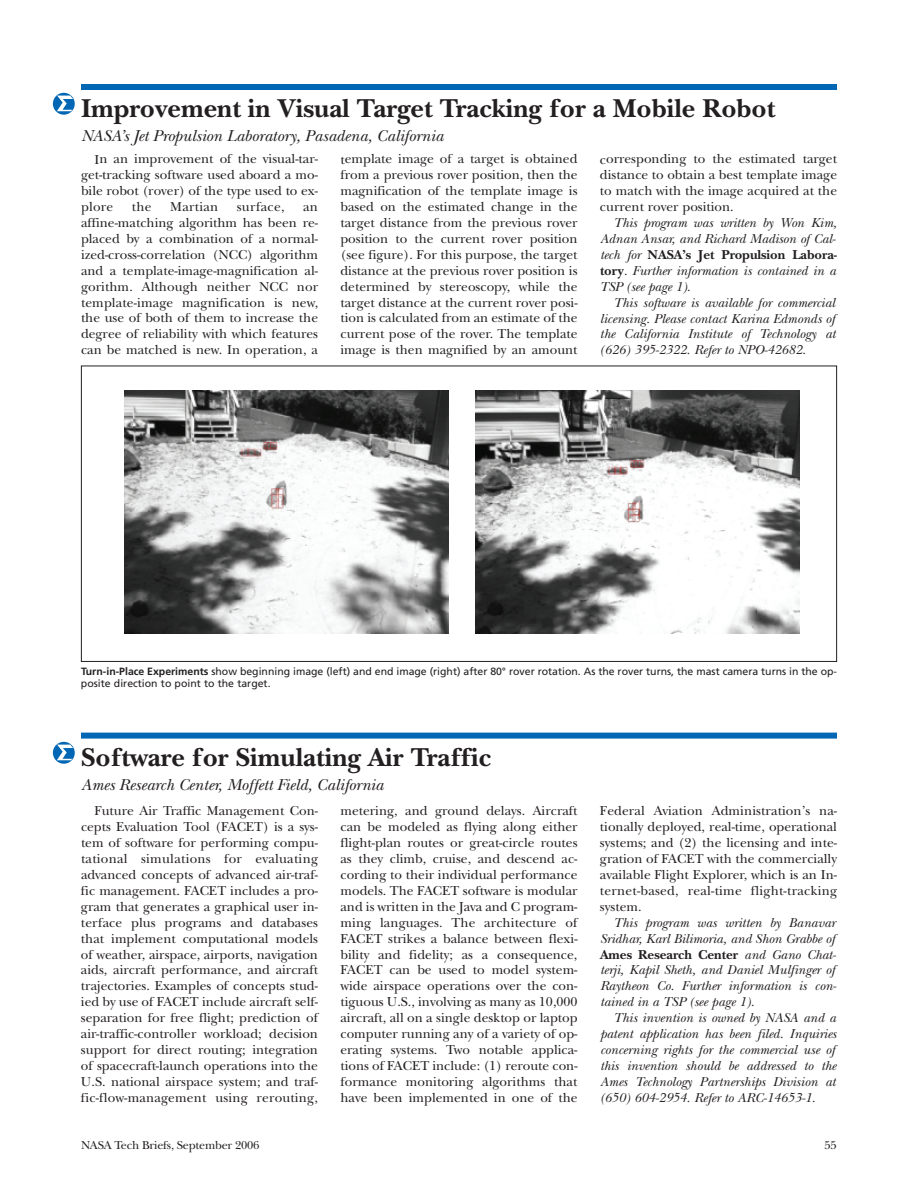
<style>
.page{position:relative;width:918px;height:1188px;background:#fff}
.page>*{position:absolute;margin:0;border:0;box-sizing:border-box;transform-origin:0 0}
.t1{font:700 27px "New Baskerville";color:#231f20}
.t2{font:italic 16.5px "New Baskerville";color:#231f20}
.t3{font:13.5px/15.9px "New Baskerville";color:#231f20;text-align:justify}
.t4{font:italic 13.5px/15.9px "New Baskerville";color:#231f20;text-align:justify}
.t5{font:13.5px "New Baskerville";letter-spacing:.02em;color:#231f20}
.t6{font:12px "New Baskerville";letter-spacing:-.015em;color:#231f20}
.t7{font:10.5px/12px "Frutiger";color:#231f20}
.s1{font-weight:700;font-style:normal}
.s2{font-weight:700}
</style>
<div class="page">
<div style="left:81px;top:84px;width:756px;height:6px;background:#0166b3"></div>
<img style="left:125px;top:391px;width:324px;height:242px">
<img style="left:476px;top:391px;width:324px;height:242px">
<div style="left:81px;top:733px;width:756px;height:6px;background:#0166b3"></div>
<svg style="left:53px;top:93px;width:22px;height:22px"></svg>
<svg style="left:57px;top:96px;width:16px;height:15px"></svg>
<svg style="left:53px;top:742px;width:22px;height:22px"></svg>
<svg style="left:57px;top:745px;width:16px;height:15px"></svg>
<h1 class="t1" style="left:81px;top:99px;width:696px">Improvement in Visual Target Tracking for a Mobile Robot</h1>
<p class="t2" style="left:81px;top:130px;width:364px">NASA’s Jet Propulsion Laboratory, Pasadena, California</p>
<p class="t3" style="left:81px;top:153px;width:239px;text-indent:14px">In an improvement of the visual-tar&shy;get-tracking software used aboard a mo&shy;bile robot (rover) of the type used to ex&shy;plore</p>
<p class="t3" style="left:132px;top:200px;width:21px">the</p>
<p class="t5" style="left:170px;top:202px;width:50px">Martian</p>
<p class="t5" style="left:237px;top:202px;width:49px">surface,</p>
<p class="t3" style="left:81px;top:200px;width:239px;text-indent:222px">an affine-matching algorithm has been re&shy;placed by a combination of a normal&shy;ized-cross-correlation (NCC) algorithm and a template-image-magnification al&shy;gorithm. Although neither NCC nor template-image magnification is new, the use of both of them to increase the degree of reliability with which features can be matched is new. In operation, a</p>
<p class="t3" style="left:340px;top:153px;width:239px">template image of a target is obtained from a previous rover position, then the magnification of the template image is based on the estimated change in the target distance from the previous rover position to the current rover position (see figure). For this purpose, the target distance at the previous rover position is determined by stereoscopy, while the target distance at the current rover posi&shy;tion is calculated from an estimate of the current pose of the rover. The template image is then magnified by an amount</p>
<p class="t3" style="left:600px;top:153px;width:239px">corresponding to the estimated target distance to obtain a best template image to match with the image acquired at the current rover position.</p>
<p class="t4" style="left:600px;top:216px;width:239px;text-indent:14px">This program was written by Won Kim, Adnan Ansar, and Richard Madison of Cal&shy;tech for <span class="s1">NASA’s Jet Propulsion Labora&shy;tory</span>. Further information is contained in a TSP (see page 1).</p>
<p class="t4" style="left:600px;top:296px;width:237px;text-indent:14px">This software is available for commercial licensing. Please contact Karina Edmonds of the California Institute of Technology at (626) 395-2322. Refer to NPO-42682.</p>
<p class="t7" style="left:81px;top:666px;width:758px"><span class="s2">Turn-in-Place Experiments</span> show beginning image (left) and end image (right) after 80° rover rotation. As the rover turns, the mast camera turns in the op&shy;posite direction to point to the target.</p>
<h1 class="t1" style="left:81px;top:748px;width:412px">Software for Simulating Air Traffic</h1>
<p class="t2" style="left:81px;top:778px;width:304px">Ames Research Center, Moffett Field, California</p>
<p class="t3" style="left:81px;top:805px;width:239px;text-indent:14px">Future Air Traffic Management Con&shy;cepts Evaluation Tool (FACET) is a sys&shy;tem of software for performing compu&shy;tational simulations for evaluating advanced concepts of advanced air-traf&shy;fic management. FACET includes a pro&shy;gram that generates a graphical user in&shy;terface plus programs and databases that implement computational models of weather, airspace, airports, navigation aids, aircraft performance, and aircraft trajectories. Examples of concepts stud&shy;ied by use of FACET include aircraft self&shy;separation for free flight; prediction of air-traffic-controller workload; decision support for direct routing; integration of spacecraft-launch operations into the U.S. national airspace system; and traf&shy;fic-flow-management using rerouting,</p>
<p class="t3" style="left:340px;top:805px;width:239px">metering, and ground delays. Aircraft can be modeled as flying along either flight-plan routes or great-circle routes as they climb, cruise, and descend ac&shy;cording to their individual performance models. The FACET software is modular and is written in the Java and C program&shy;ming languages. The architecture of FACET strikes a balance between flexi&shy;bility and fidelity; as a consequence, FACET can be used to model system&shy;wide airspace operations over the con&shy;tiguous U.S., involving as many as 10,000 aircraft, all on a single desktop or laptop computer running any of a variety of op&shy;erating systems. Two notable applica&shy;tions of FACET include: (1) reroute con&shy;formance monitoring algorithms that have been implemented in one of the</p>
<p class="t3" style="left:600px;top:805px;width:239px">Federal Aviation Administration’s na&shy;tionally deployed, real-time, operational systems; and (2) the licensing and inte&shy;gration of FACET with the commercially available Flight Explorer, which is an In&shy;ternet-based, real-time flight-tracking system.</p>
<p class="t4" style="left:600px;top:916px;width:238px;text-indent:14px">This program was written by Banavar Sridhar, Karl Bilimoria, and Shon Grabbe of <span class="s1">Ames Research Center</span> and Gano Chat&shy;terji, Kapil Sheth, and Daniel Mulfinger of Raytheon Co. Further information is con&shy;tained in a TSP (see page 1).</p>
<p class="t4" style="left:600px;top:1011px;width:238px;text-indent:14px">This invention is owned by NASA and a patent application has been filed. Inquiries concerning rights for the commercial use of this invention should be addressed to the Ames Technology Partnerships Division at (650) 604-2954. Refer to ARC-14653-1.</p>
<p class="t6" style="left:81px;top:1141px;width:180px">NASA Tech Briefs, September 2006</p>
<p class="t6" style="left:824px;top:1141px;width:14px">55</p>
</div>
